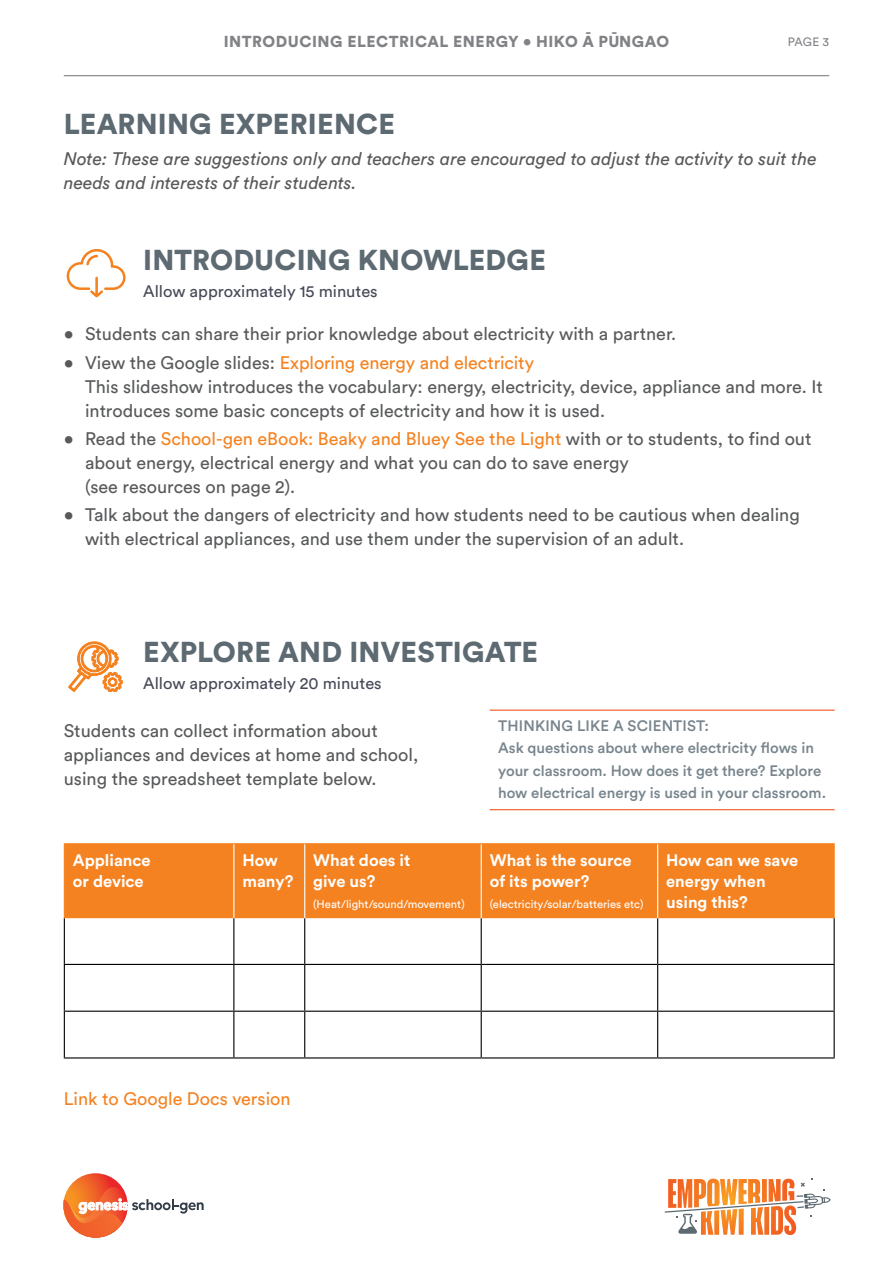
<style>
.page{position:relative;width:893px;height:1263px;background:#fff}
.page>*{position:absolute;margin:0;border:0;box-sizing:border-box;transform-origin:0 0}
.t1{font:900 28.5px "Circular Std";letter-spacing:.005em;color:#5d6a72}
.t2{font:18px/24px "Circular Std";color:#58595b}
.t3{font:italic 18px/24px "Circular Std";color:#58595b}
.t4{font:18px "Circular Std";color:#f58220}
.t5{font:700 16.5px/21px "Circular Std";color:#fff}
.t6{font:16.5px "Circular Std";color:#464958}
.t7{font:900 15.75px "Circular Std";letter-spacing:.035em;color:#808285}
.t8{font:500 15px/22.5px "Circular Std";color:#78858d}
.t9{font:12px "Circular Std";color:#808285}
.t10{font:11.25px "Circular Std";color:#fff}
.s1{color:#f58220}
</style>
<div class="page">
<svg style="left:665px;top:1178px;width:166px;height:57px"></svg>
<hr style="left:64px;top:75px;width:765px;height:1px;background:#808285">
<svg style="left:63px;top:1173px;width:141px;height:65px"></svg>
<svg style="left:67px;top:249px;width:59px;height:48px"></svg>
<svg style="left:68px;top:641px;width:55px;height:51px"></svg>
<div style="left:65px;top:844px;width:769px;height:74px;background:#f58220"></div>
<hr style="left:64px;top:918px;width:1px;height:46px;background:#000">
<hr style="left:233px;top:918px;width:1px;height:46px;background:#000">
<hr style="left:304px;top:918px;width:1px;height:46px;background:#000">
<hr style="left:481px;top:918px;width:1px;height:46px;background:#000">
<hr style="left:657px;top:918px;width:1px;height:46px;background:#000">
<hr style="left:834px;top:918px;width:1px;height:46px;background:#000">
<hr style="left:64px;top:964px;width:170px;height:1px;background:#000">
<hr style="left:64px;top:965px;width:1px;height:46px;background:#000">
<hr style="left:234px;top:964px;width:71px;height:1px;background:#000">
<hr style="left:233px;top:965px;width:1px;height:46px;background:#000">
<hr style="left:305px;top:964px;width:176px;height:1px;background:#000">
<hr style="left:304px;top:965px;width:1px;height:46px;background:#000">
<hr style="left:481px;top:964px;width:177px;height:1px;background:#000">
<hr style="left:481px;top:965px;width:1px;height:46px;background:#000">
<hr style="left:658px;top:964px;width:177px;height:1px;background:#000">
<hr style="left:657px;top:965px;width:1px;height:46px;background:#000">
<hr style="left:834px;top:965px;width:1px;height:46px;background:#000">
<hr style="left:64px;top:1011px;width:170px;height:1px;background:#000">
<hr style="left:64px;top:1012px;width:1px;height:45px;background:#000">
<hr style="left:234px;top:1011px;width:71px;height:1px;background:#000">
<hr style="left:233px;top:1012px;width:1px;height:45px;background:#000">
<hr style="left:305px;top:1011px;width:176px;height:1px;background:#000">
<hr style="left:304px;top:1012px;width:1px;height:45px;background:#000">
<hr style="left:481px;top:1011px;width:177px;height:1px;background:#000">
<hr style="left:481px;top:1012px;width:1px;height:45px;background:#000">
<hr style="left:658px;top:1011px;width:177px;height:1px;background:#000">
<hr style="left:657px;top:1012px;width:1px;height:45px;background:#000">
<hr style="left:834px;top:1012px;width:1px;height:45px;background:#000">
<hr style="left:64px;top:1057px;width:170px;height:1px;background:#000">
<hr style="left:234px;top:1057px;width:71px;height:1px;background:#000">
<hr style="left:305px;top:1057px;width:176px;height:1px;background:#000">
<hr style="left:481px;top:1057px;width:177px;height:1px;background:#000">
<hr style="left:658px;top:1057px;width:177px;height:1px;background:#000">
<hr style="left:64px;top:843px;width:170px;height:1px;background:#f58220">
<hr style="left:64px;top:844px;width:1px;height:74px;background:#f58220">
<hr style="left:234px;top:843px;width:71px;height:1px;background:#f58220">
<hr style="left:305px;top:843px;width:176px;height:1px;background:#f58220">
<hr style="left:481px;top:843px;width:177px;height:1px;background:#f58220">
<hr style="left:658px;top:843px;width:177px;height:1px;background:#f58220">
<hr style="left:834px;top:844px;width:1px;height:74px;background:#f58220">
<hr style="left:233px;top:844px;width:1px;height:74px;background:#fff">
<hr style="left:304px;top:844px;width:1px;height:74px;background:#fff">
<hr style="left:481px;top:844px;width:1px;height:74px;background:#fff">
<hr style="left:657px;top:844px;width:1px;height:74px;background:#fff">
<hr style="left:490px;top:809px;width:345px;height:1px;background:#f15822">
<hr style="left:490px;top:710px;width:345px;height:1px;background:#f15822">
<p class="t7" style="left:224px;top:31px;width:447px">INTRODUCING ELECTRICAL ENERGY • HIKO A¯ PU¯NGAO</p>
<p class="t9" style="left:788px;top:35px;width:43px">PAGE 3</p>
<h1 class="t1" style="left:64px;top:105px;width:333px">LEARNING EXPERIENCE</h1>
<p class="t3" style="left:64px;top:147px;width:755px">Note: These are suggestions only and teachers are encouraged to adjust the activity to suit the needs and interests of their students.</p>
<h1 class="t1" style="left:143px;top:241px;width:404px">INTRODUCING KNOWLEDGE</h1>
<p class="t6" style="left:143px;top:281px;width:236px">Allow approximately 15 minutes</p>
<p class="t2" style="left:64px;top:322px;width:614px">• Students can share their prior knowledge about electricity with a partner.</p>
<p class="t2" style="left:85px;top:350px;width:739px;text-indent:-21px">• View the Google slides: <span class="s1">Exploring energy and electricity<br></span>This slideshow introduces the vocabulary: energy, electricity, device, appliance and more. It introduces some basic concepts of electricity and how it is used.</p>
<p class="t2" style="left:85px;top:426px;width:728px;text-indent:-21px">• Read the <span class="s1">School-gen eBook: Beaky and Bluey See the Light</span> with or to students, to find out about energy, electrical energy and what you can do to save energy<br>(see resources on page 2).</p>
<p class="t2" style="left:85px;top:503px;width:716px;text-indent:-21px">• Talk about the dangers of electricity and how students need to be cautious when dealing with electrical appliances, and use them under the supervision of an adult.</p>
<h1 class="t1" style="left:143px;top:633px;width:396px">EXPLORE AND INVESTIGATE</h1>
<p class="t6" style="left:143px;top:673px;width:240px">Allow approximately 20 minutes</p>
<p class="t2" style="left:64px;top:718px;width:356px">Students can collect information about appliances and devices at home and school, using the spreadsheet template below.</p>
<p class="t8" style="left:498px;top:714px;width:329px">THINKING LIKE A SCIENTIST:<br>Ask questions about where electricity flows in your classroom. How does it get there? Explore how electrical energy is used in your classroom.</p>
<p class="t5" style="left:73px;top:849px;width:79px">Appliance or device</p>
<p class="t5" style="left:242px;top:849px;width:53px">How many?</p>
<p class="t5" style="left:313px;top:849px;width:98px">What does it give us?</p>
<p class="t10" style="left:313px;top:897px;width:153px">(Heat/light/sound/movement)</p>
<p class="t5" style="left:490px;top:849px;width:143px">What is the source of its power?</p>
<p class="t10" style="left:490px;top:897px;width:155px">(electricity/solar/batteries etc)</p>
<p class="t5" style="left:666px;top:849px;width:134px">How can we save energy when using this?</p>
<p class="t4" style="left:64px;top:1087px;width:228px">Link to Google Docs version</p>
</div>
